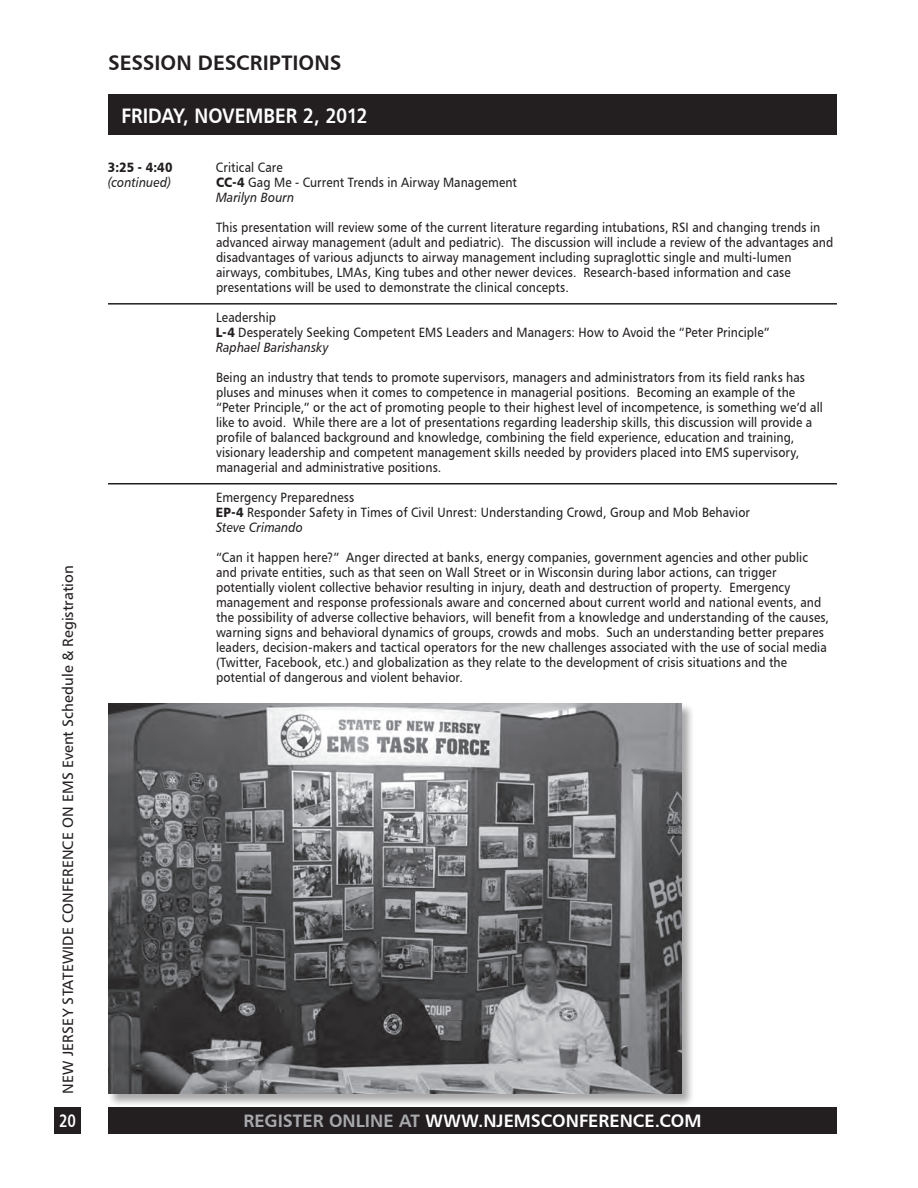
<style>
.page{position:relative;width:918px;height:1188px;background:#fff}
.page>*{position:absolute;margin:0;border:0;box-sizing:border-box;transform-origin:0 0}
.t1{font:21px "Humanist 777 BT Bold B";letter-spacing:-.005em;color:#fff;scale:.9 1}
.t2{font:21px "Humanist 777 BT Bold B";color:#231f20}
.t3{font:18px "Humanist 777 BT Bold B";color:#fff}
.t4{font:18px "Humanist 777 BT Bold B";color:#fff;scale:.8 1}
.t5{font:15px "Humanist 777 BT Roman B";letter-spacing:.005em;color:#231f20}
.t6{font:13.5px/15px "Humanist 777 BT Roman B";letter-spacing:.005em;color:#231f20;scale:.9 1}
.t7{font:13.5px "Humanist 777 BT Italic B";letter-spacing:.005em;color:#231f20;scale:.9 1}
.t8{font:13.5px "Humanist 777 BT Black B";color:#231f20;scale:.9 1}
.s1{font-family:"Humanist 777 BT Black B"}
.s2{color:#a8a9ad}
</style>
<div class="page">
<div style="left:54px;top:1107px;width:27px;height:27px;background:#231f20"></div>
<div style="left:108px;top:94px;width:729px;height:41px;background:#231f20"></div>
<div style="left:108px;top:1107px;width:729px;height:27px;background:#231f20"></div>
<hr style="left:108px;top:303px;width:729px;height:2px;background:#231f20">
<hr style="left:108px;top:483px;width:729px;height:1px;background:#231f20">
<div style="left:108px;top:703px;width:587px;height:404px;background:#231f20;opacity:.4"></div>
<img style="left:108px;top:703px;width:573px;height:391px">
<p class="t5" style="left:59px;top:1094px;width:530px;rotate:-90deg">NEW JERSEY STATEWIDE CONFERENCE ON EMS Event Schedule &amp; Registration</p>
<p class="t4" style="left:59px;top:1110px;width:23px">20</p>
<p class="t2" style="left:108px;top:49px;width:235px">SESSION DESCRIPTIONS</p>
<p class="t1" style="left:122px;top:102px;width:275px">FRIDAY, NOVEMBER 2, 2012</p>
<p class="t8" style="left:108px;top:159px;width:73px">3:25 - 4:40</p>
<p class="t6" style="left:216px;top:160px;width:76px">Critical Care</p>
<p class="t7" style="left:108px;top:174px;width:72px">(continued)</p>
<p class="t6" style="left:216px;top:175px;width:336px"><span class="s1">CC-4</span> Gag Me - Current Trends in Airway Management</p>
<p class="t7" style="left:216px;top:189px;width:88px">Marilyn Bourn</p>
<p class="t6" style="left:216px;top:220px;width:687px">This presentation will review some of the current literature regarding intubations, RSI and changing trends in advanced airway management (adult and pediatric). The discussion will include a review of the advantages and disadvantages of various adjuncts to airway management including supraglottic single and multi-lumen</p>
<p class="t6" style="left:216px;top:265px;width:640px">airways, combitubes, LMAs, King tubes and other newer devices. Research-based information and case</p>
<p class="t6" style="left:216px;top:280px;width:394px">presentations will be used to demonstrate the clinical concepts.</p>
<p class="t6" style="left:216px;top:310px;width:68px">Leadership</p>
<p class="t6" style="left:216px;top:325px;width:617px"><span class="s1">L-4</span> Desperately Seeking Competent EMS Leaders and Managers: How to Avoid the “Peter Principle”</p>
<p class="t7" style="left:216px;top:339px;width:127px">Raphael Barishansky</p>
<p class="t6" style="left:216px;top:370px;width:656px">Being an industry that tends to promote supervisors, managers and administrators from its field ranks has pluses and minuses when it comes to competence in managerial positions. Becoming an example of the</p>
<p class="t6" style="left:216px;top:400px;width:676px">“Peter Principle,” or the act of promoting people to their highest level of incompetence, is something we’d all like to avoid. While there are a lot of presentations regarding leadership skills, this discussion will provide a profile of balanced background and knowledge, combining the field experience, education and training,</p>
<p class="t6" style="left:216px;top:445px;width:650px">visionary leadership and competent management skills needed by providers placed into EMS supervisory, managerial and administrative positions.</p>
<p class="t6" style="left:216px;top:490px;width:155px">Emergency Preparedness</p>
<p class="t6" style="left:216px;top:505px;width:595px"><span class="s1">EP-4</span> Responder Safety in Times of Civil Unrest: Understanding Crowd, Group and Mob Behavior</p>
<p class="t7" style="left:216px;top:519px;width:98px">Steve Crimando</p>
<p class="t6" style="left:216px;top:550px;width:659px">“Can it happen here?” Anger directed at banks, energy companies, government agencies and other public</p>
<p class="t6" style="left:216px;top:565px;width:624px">and private entities, such as that seen on Wall Street or in Wisconsin during labor actions, can trigger</p>
<p class="t6" style="left:216px;top:580px;width:640px">potentially violent collective behavior resulting in injury, death and destruction of property. Emergency</p>
<p class="t6" style="left:216px;top:595px;width:674px">management and response professionals aware and concerned about current world and national events, and</p>
<p class="t6" style="left:216px;top:610px;width:683px">the possibility of adverse collective behaviors, will benefit from a knowledge and understanding of the causes,</p>
<p class="t6" style="left:216px;top:625px;width:677px">warning signs and behavioral dynamics of groups, crowds and mobs. Such an understanding better prepares</p>
<p class="t6" style="left:216px;top:640px;width:680px">leaders, decision-makers and tactical operators for the new challenges associated with the use of social media (Twitter, Facebook, etc.) and globalization as they relate to the development of crisis situations and the</p>
<p class="t6" style="left:216px;top:670px;width:276px">potential of dangerous and violent behavior.</p>
<p class="t3" style="left:243px;top:1110px;width:460px"><span class="s2">REGISTER ONLINE AT</span> WWW.NJEMSCONFERENCE.COM</p>
</div>
